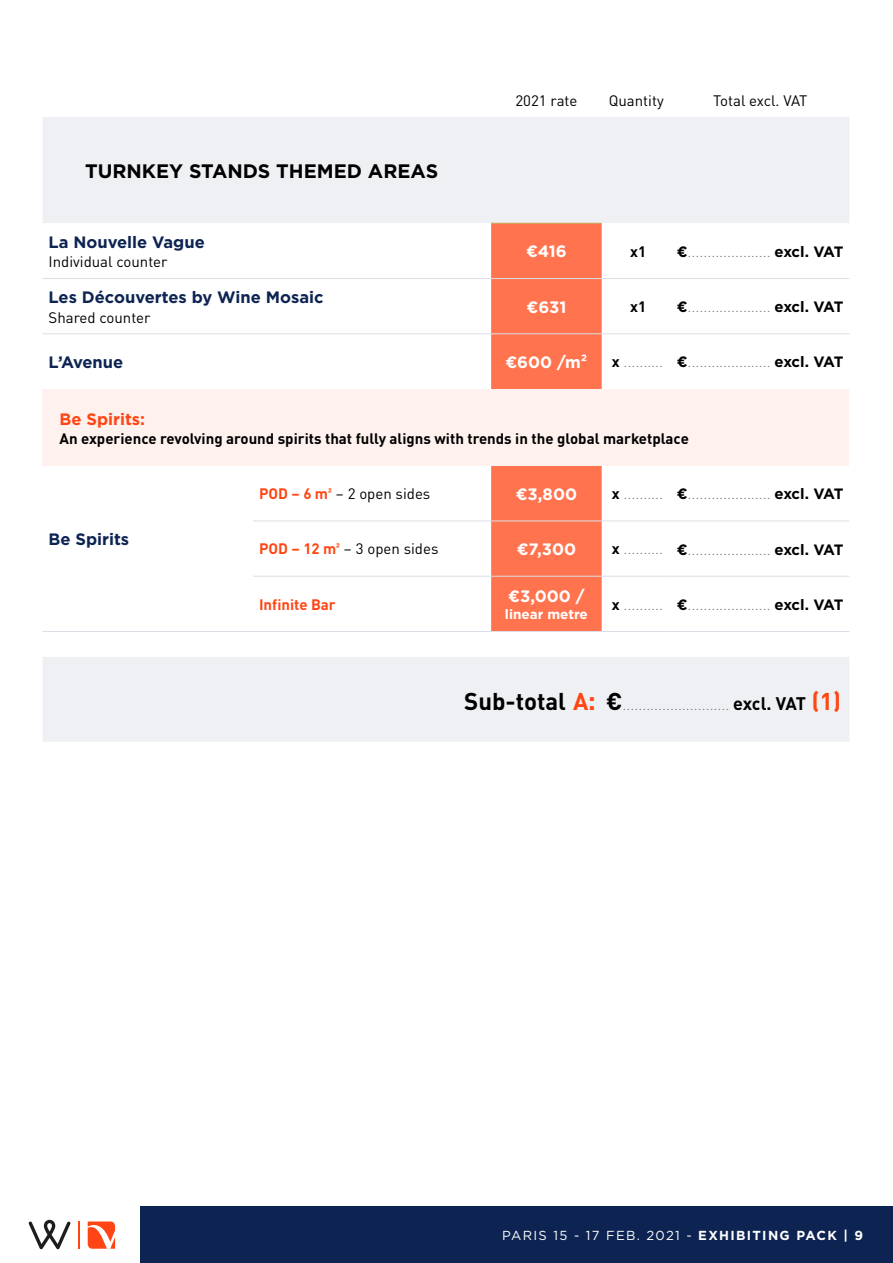
<style>
.page{position:relative;width:893px;height:1263px;background:#fff}
.page>*{position:absolute;margin:0;border:0;box-sizing:border-box;transform-origin:0 0}
.t1{font:700 19.5px "Gotham";color:#000}
.t2{font:700 16.5px "Gotham";color:#0d2452}
.t3{font:700 16.5px "Gotham";color:#fff}
.t4{font:700 16.5px "Gotham";color:#ff4513}
.t5{font:300 15px "DINOT";color:#707172}
.t6{font:700 15px "DINOT";color:#000}
.t7{font:15px "DINOT";color:#000}
.t8{font:15px "DINOT";letter-spacing:-.02em;color:#000}
.t9{font:700 15px "DINOT";color:#ff4513}
.t10{font:700 13.5px "Gotham";color:#fff}
.t11{font:13.05px "Gotham";letter-spacing:.1em;color:#fff}
.s1{font-family:"Gotham";font-weight:700;color:#000}
.s2{font-weight:700;color:#000}
.s3{font-weight:700;color:#ff4513}
.s4{font-weight:700;font-size:24px;color:#000}
.s5{font-weight:700;font-size:24px;color:#ff4513}
.s6{font-family:"Gotham";font-weight:700;font-size:24px;color:#ff4513}
.s7{font-weight:700;font-size:18px;color:#000}
.s8{font-weight:700}
</style>
<div class="page">
<div style="left:140px;top:1206px;width:753px;height:57px;background:#0d2452"></div>
<svg style="left:29px;top:1220px;width:42px;height:29px"></svg>
<svg style="left:88px;top:1221px;width:27px;height:28px"></svg>
<hr style="left:78px;top:1221px;width:2px;height:28px;background:#ff4513">
<div style="left:43px;top:117px;width:806px;height:625px;background:#eef0f3"></div>
<svg style="left:43px;top:223px;width:806px;height:434px"></svg>
<div style="left:491px;top:224px;width:111px;height:407px;background:#ff744e"></div>
<div style="left:43px;top:389px;width:806px;height:77px;background:#fff2ee"></div>
<hr style="left:491px;top:223px;width:111px;height:1px;background:#c9a555">
<hr style="left:43px;top:278px;width:210px;height:1px;background:#dbdee5">
<hr style="left:253px;top:278px;width:238px;height:1px;background:#dbdee5">
<hr style="left:491px;top:278px;width:111px;height:1px;background:#dbdee5">
<hr style="left:602px;top:278px;width:69px;height:1px;background:#dbdee5">
<hr style="left:671px;top:278px;width:178px;height:1px;background:#dbdee5">
<hr style="left:43px;top:334px;width:210px;height:1px;background:#dbdee5">
<hr style="left:253px;top:334px;width:238px;height:1px;background:#dbdee5">
<hr style="left:491px;top:334px;width:111px;height:1px;background:#dbdee5">
<hr style="left:602px;top:334px;width:69px;height:1px;background:#dbdee5">
<hr style="left:671px;top:334px;width:178px;height:1px;background:#dbdee5">
<hr style="left:253px;top:521px;width:238px;height:1px;background:#dbdee5">
<hr style="left:491px;top:521px;width:111px;height:1px;background:#dbdee5">
<hr style="left:602px;top:521px;width:69px;height:1px;background:#dbdee5">
<hr style="left:671px;top:521px;width:178px;height:1px;background:#dbdee5">
<hr style="left:253px;top:576px;width:238px;height:1px;background:#dbdee5">
<hr style="left:491px;top:576px;width:111px;height:1px;background:#dbdee5">
<hr style="left:602px;top:576px;width:69px;height:1px;background:#dbdee5">
<hr style="left:671px;top:576px;width:178px;height:1px;background:#dbdee5">
<hr style="left:253px;top:631px;width:238px;height:1px;background:#dbdee5">
<hr style="left:491px;top:631px;width:111px;height:1px;background:#dbdee5">
<hr style="left:602px;top:631px;width:69px;height:1px;background:#dbdee5">
<hr style="left:671px;top:631px;width:178px;height:1px;background:#dbdee5">
<hr style="left:43px;top:631px;width:210px;height:1px;background:#dbdee5">
<h1 class="t1" style="left:85px;top:158px;width:355px">TURNKEY STANDS THEMED AREAS</h1>
<p class="t2" style="left:49px;top:231px;width:158px">La Nouvelle Vague</p>
<p class="t7" style="left:49px;top:250px;width:120px">Individual counter</p>
<p class="t2" style="left:49px;top:286px;width:277px">Les Découvertes by Wine Mosaic</p>
<p class="t7" style="left:49px;top:306px;width:104px">Shared counter</p>
<p class="t7" style="left:515px;top:89px;width:63px">2021 rate</p>
<p class="t7" style="left:609px;top:89px;width:56px">Quantity</p>
<p class="t8" style="left:713px;top:89px;width:96px">Total excl. VAT</p>
<p class="t3" style="left:526px;top:241px;width:42px">€416</p>
<p class="t6" style="left:630px;top:239px;width:18px">x1</p>
<p class="t5" style="left:677px;top:240px;width:168px"><span class="s1">€</span>..................... <span class="s1">excl. VAT</span></p>
<p class="t3" style="left:526px;top:296px;width:41px">€631</p>
<p class="t6" style="left:630px;top:295px;width:18px">x1</p>
<p class="t5" style="left:677px;top:295px;width:168px"><span class="s1">€</span>..................... <span class="s1">excl. VAT</span></p>
<p class="t2" style="left:49px;top:351px;width:76px">L’Avenue</p>
<p class="t3" style="left:505px;top:351px;width:84px">€600 /m²</p>
<p class="t5" style="left:612px;top:351px;width:233px"><span class="s2">x</span> .......... <span class="s1">€</span>..................... <span class="s1">excl. VAT</span></p>
<p class="t4" style="left:60px;top:408px;width:87px">Be Spirits:</p>
<p class="t6" style="left:60px;top:427px;width:631px">An experience revolving around spirits that fully aligns with trends in the global marketplace</p>
<p class="t2" style="left:49px;top:528px;width:82px">Be Spirits</p>
<p class="t7" style="left:259px;top:482px;width:173px"><span class="s3">POD – 6 m²</span> – 2 open sides</p>
<p class="t3" style="left:516px;top:483px;width:63px">€3,800</p>
<p class="t5" style="left:612px;top:482px;width:233px"><span class="s2">x</span> .......... <span class="s1">€</span>..................... <span class="s1">excl. VAT</span></p>
<p class="t7" style="left:259px;top:537px;width:181px"><span class="s3">POD – 12 m²</span> – 3 open sides</p>
<p class="t3" style="left:517px;top:538px;width:61px">€7,300</p>
<p class="t5" style="left:612px;top:538px;width:233px"><span class="s2">x</span> .......... <span class="s1">€</span>..................... <span class="s1">excl. VAT</span></p>
<p class="t9" style="left:259px;top:592px;width:78px">Infinite Bar</p>
<p class="t3" style="left:508px;top:585px;width:78px">€3,000 /</p>
<p class="t10" style="left:505px;top:605px;width:84px">linear metre</p>
<p class="t5" style="left:612px;top:593px;width:233px"><span class="s2">x</span> .......... <span class="s1">€</span>..................... <span class="s1">excl. VAT</span></p>
<p class="t5" style="left:464px;top:693px;width:378px"><span class="s4">Sub-total</span> <span class="s5">A</span><span class="s6">:</span> <span class="s4">€</span>........................... <span class="s7">excl. VAT</span> <span class="s5">(1)</span></p>
<p class="t11" style="left:502px;top:1226px;width:363px">PARIS 15 - 17 FEB. 2021 - <span class="s8">EXHIBITING PACK | 9</span></p>
</div>
